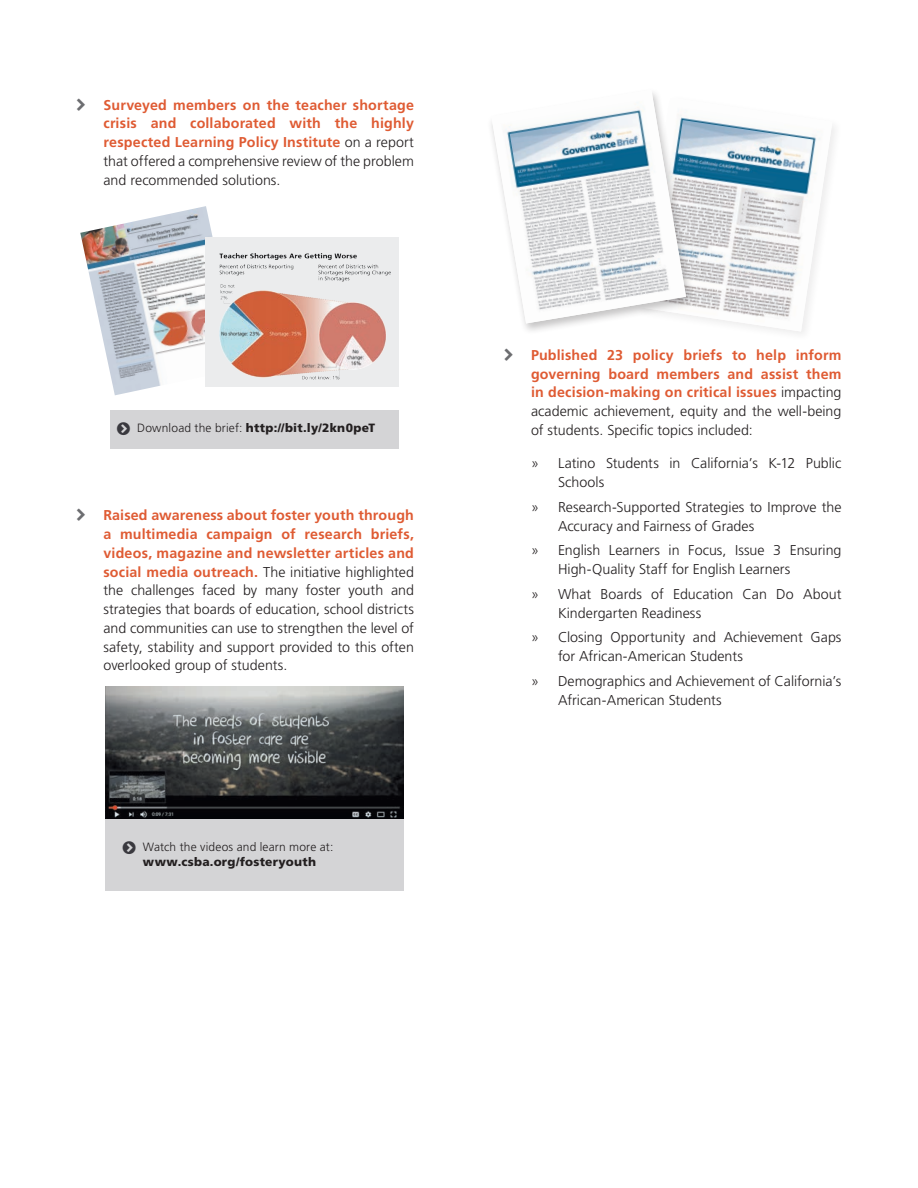
<style>
.page{position:relative;width:918px;height:1188px;background:#fff}
.page>*{position:absolute;margin:0;border:0;box-sizing:border-box;transform-origin:0 0}
.t1{font:300 14.25px/18.8px "Frutiger LT Std";color:#231f20}
.t2{font:700 14.25px/18.8px "Frutiger LT Std";letter-spacing:.015em;color:#df5b33;text-align:justify}
.t3{font:300 12px/14.4px "Frutiger LT Std";letter-spacing:.01em;color:#231f20}
.t4{font:900 12px "Frutiger LT Std";letter-spacing:.015em;color:#231f20}
.s1{font-weight:300;color:#231f20}
.s2{font-weight:300}
.s3{font-weight:700;color:#df5b33}
.s4{font-weight:900}
</style>
<div class="page">
<img style="left:696px;top:120px;width:136px;height:212px">
<div style="left:487px;top:87px;width:209px;height:248px;background:#231f20;opacity:.27"></div>
<img style="left:491px;top:90px;width:195px;height:233px">
<img style="left:106px;top:687px;width:298px;height:133px">
<div style="left:106px;top:820px;width:298px;height:71px;background:#d4d4d6"></div>
<img style="left:80px;top:206px;width:140px;height:189px">
<div style="left:110px;top:410px;width:289px;height:38px;background:#d4d4d6"></div>
<div style="left:205px;top:237px;width:194px;height:149px;background:#ebeced"></div>
<img style="left:220px;top:253px;width:170px;height:134px">
<p class="t2" style="left:104px;top:95px;width:312px">Surveyed members on the teacher shortage crisis and collaborated with the highly respected Learning Policy Institute <span class="s1">on a report that offered a comprehensive review of the problem and recommended solutions.</span></p>
<p class="t4" style="left:137px;top:421px;width:240px"><span class="s2">Download the brief:</span> http://bit.ly/2kn0peT</p>
<p class="t1" style="left:104px;top:506px;width:312px;text-align:justify"><span class="s3">Raised awareness about foster youth through a multimedia campaign of research briefs, videos, magazine and newsletter articles and social media outreach.</span> The initiative highlighted the challenges faced by many foster youth and strategies that boards of education, school districts and communities can use to strengthen the level of safety, stability and support provided to this often overlooked group of students.</p>
<p class="t3" style="left:143px;top:840px;width:192px">Watch the videos and learn more at: <span class="s4">www.csba.org/fosteryouth</span></p>
<p class="t2" style="left:531px;top:346px;width:312px">Published 23 policy briefs to help inform governing board members and assist them in decision-making on critical issues <span class="s1">impacting academic achievement, equity and the well-being of students. Specific topics included:</span></p>
<p class="t1" style="left:558px;top:454px;width:285px;text-indent:-27px">» Latino Students in California’s K-12 Public<br>Schools</p>
<p class="t1" style="left:558px;top:498px;width:285px;text-indent:-27px">» Research-Supported Strategies to Improve the<br>Accuracy and Fairness of Grades</p>
<p class="t1" style="left:558px;top:541px;width:285px;text-indent:-27px">» English Learners in Focus, Issue 3 Ensuring<br>High-Quality Staff for English Learners</p>
<p class="t1" style="left:558px;top:585px;width:285px;text-indent:-27px">» What Boards of Education Can Do About<br>Kindergarten Readiness</p>
<p class="t1" style="left:558px;top:628px;width:285px;text-indent:-27px">» Closing Opportunity and Achievement Gaps for African-American Students</p>
<p class="t1" style="left:558px;top:672px;width:285px;text-indent:-27px">» Demographics and Achievement of California’s<br>African-American Students</p>
</div>
